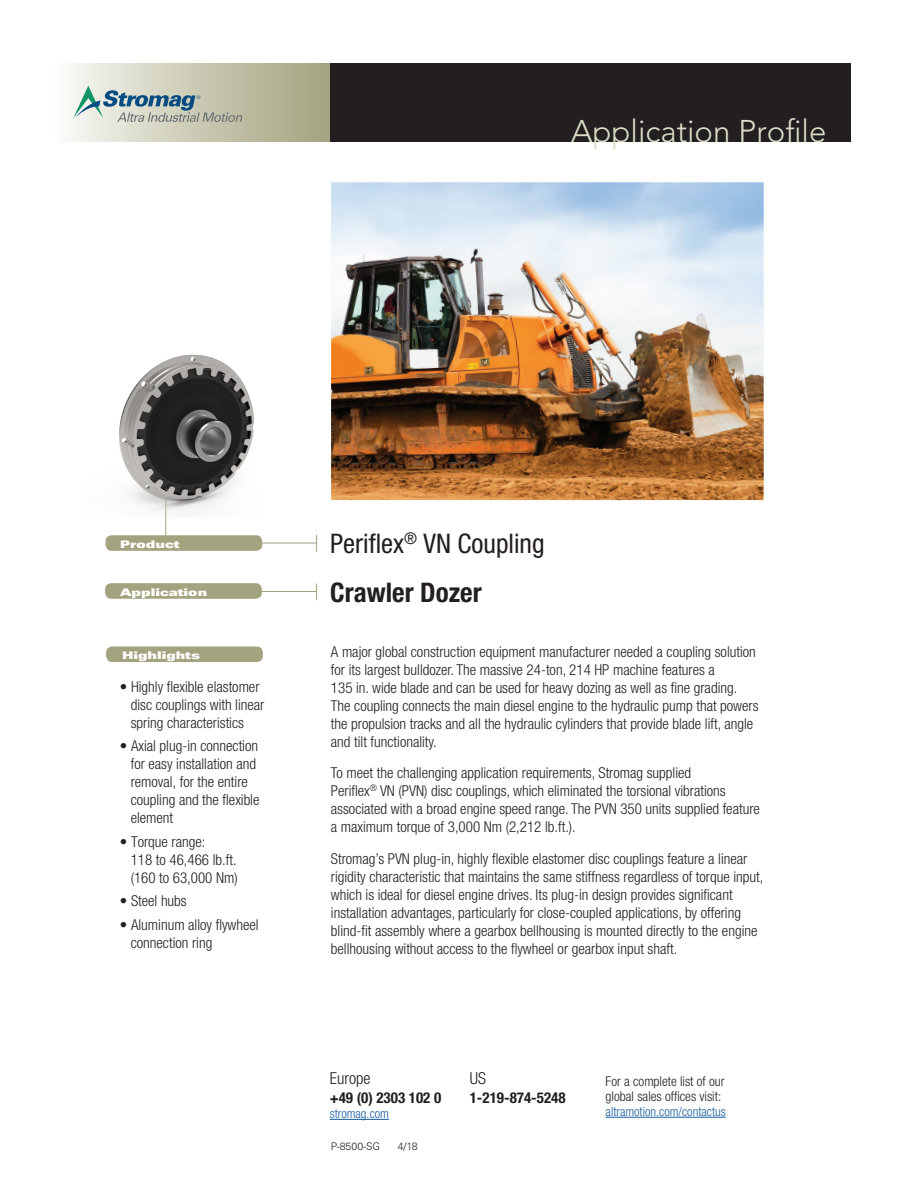
<style>
.page{position:relative;width:918px;height:1188px;background:#fff}
.page>*{position:absolute;margin:0;border:0;box-sizing:border-box;transform-origin:0 0}
.t1{font:300 31.2px "Avenir LT Std";color:#dbdec7}
.t2{font:condensed 27px/48.9px "Helvetica Neue LT Std";color:#231f20}
.t3{font:300 condensed 16.5px "Helvetica Neue LT Std";color:#231f20}
.t4{font:300 condensed 15px/18px "Helvetica Neue LT Std";color:#231f20}
.t5{font:700 condensed 15px "Helvetica Neue LT Std";color:#231f20}
.t6{font:300 condensed 13.5px/15px "Helvetica Neue LT Std";color:#231f20}
.t7{font:300 condensed 12.75px "Helvetica Neue LT Std";color:#175d9e}
.t8{font:10.5px "Univers LT Std X Black Ex";color:#fff}
.t9{font:300 10.5px "Univers LT Std";color:#231f20}
.s1{font-weight:700}
</style>
<div class="page">
<div style="left:105px;top:583px;width:157px;height:16px;background:#a4a380;border-radius:6px"></div>
<div style="left:106px;top:535px;width:156px;height:16px;background:#a4a380;border-radius:6px"></div>
<div style="left:54px;top:63px;width:276px;height:79px;background:linear-gradient(to right,#fafaf7,#a2a17c)"></div>
<div style="left:330px;top:63px;width:520px;height:79px;background:#231f20"></div>
<hr style="left:239px;top:543px;width:78px;height:1px;background:#a4a380">
<svg style="left:316px;top:535px;width:1px;height:17px"></svg>
<svg style="left:316px;top:584px;width:1px;height:16px"></svg>
<hr style="left:239px;top:591px;width:78px;height:1px;background:#a4a380">
<div style="left:106px;top:646px;width:157px;height:16px;background:#a4a380;border-radius:6px"></div>
<hr style="left:165px;top:490px;width:1px;height:46px;background:#a4a380">
<img style="left:331px;top:182px;width:433px;height:318px">
<img style="left:119px;top:354px;width:135px;height:164px">
<hr style="left:330px;top:1119px;width:59px;height:1px;background:#175d9e">
<hr style="left:606px;top:1117px;width:120px;height:1px;background:#175d9e">
<svg style="left:73px;top:86px;width:169px;height:36px;background:#aebcb5"></svg>
<h1 class="t1" style="left:571px;top:113px;width:257px">Application Profile</h1>
<p class="t8" style="left:120px;top:538px;width:61px">Product</p>
<p class="t8" style="left:120px;top:586px;width:89px">Application</p>
<p class="t8" style="left:122px;top:649px;width:80px">Highlights</p>
<p class="t4" style="left:131px;top:678px;width:135px;text-indent:-11px">• Highly flexible elastomer disc couplings with linear spring characteristics</p>
<p class="t4" style="left:131px;top:737px;width:130px;text-indent:-11px">• Axial plug-in connection for easy installation and removal, for the entire coupling and the flexible element</p>
<p class="t4" style="left:131px;top:832px;width:109px;text-indent:-11px">• Torque range:<br>118 to 46,466 lb.ft. (160 to 63,000 Nm)</p>
<p class="t4" style="left:120px;top:892px;width:68px">• Steel hubs</p>
<p class="t4" style="left:131px;top:915px;width:129px;text-indent:-11px">• Aluminum alloy flywheel connection ring</p>
<h2 class="t2" style="left:330px;top:519px;width:216px">Periflex<sup>®</sup> VN Coupling<br><span class="s1">Crawler Dozer</span></h2>
<p class="t4" style="left:331px;top:642px;width:429px">A major global construction equipment manufacturer needed a coupling solution for its largest bulldozer. The massive 24-ton, 214 HP machine features a<br>135 in. wide blade and can be used for heavy dozing as well as fine grading.<br>The coupling connects the main diesel engine to the hydraulic pump that powers the propulsion tracks and all the hydraulic cylinders that provide blade lift, angle and tilt functionality.</p>
<p class="t4" style="left:331px;top:764px;width:430px">To meet the challenging application requirements, Stromag supplied<br>Periflex<sup>®</sup> VN (PVN) disc couplings, which eliminated the torsional vibrations associated with a broad engine speed range. The PVN 350 units supplied feature a maximum torque of 3,000 Nm (2,212 lb.ft.).</p>
<p class="t4" style="left:331px;top:849px;width:434px">Stromag’s PVN plug-in, highly flexible elastomer disc couplings feature a linear rigidity characteristic that maintains the same stiffness regardless of torque input, which is ideal for diesel engine drives. Its plug-in design provides significant installation advantages, particularly for close-coupled applications, by offering blind-fit assembly where a gearbox bellhousing is mounted directly to the engine bellhousing without access to the flywheel or gearbox input shaft.</p>
<p class="t3" style="left:330px;top:1068px;width:42px">Europe</p>
<p class="t5" style="left:330px;top:1089px;width:113px">+49 (0) 2303 102 0</p>
<p class="t7" style="left:330px;top:1106px;width:61px">stromag.com</p>
<p class="t9" style="left:331px;top:1140px;width:51px">P-8500-SG</p>
<p class="t9" style="left:398px;top:1140px;width:22px">4/18</p>
<p class="t3" style="left:470px;top:1068px;width:18px">US</p>
<p class="t5" style="left:470px;top:1089px;width:97px">1-219-874-5248</p>
<p class="t6" style="left:606px;top:1074px;width:120px">For a complete list of our global sales offices visit:</p>
<p class="t7" style="left:606px;top:1104px;width:122px">altramotion.com/contactus</p>
</div>
